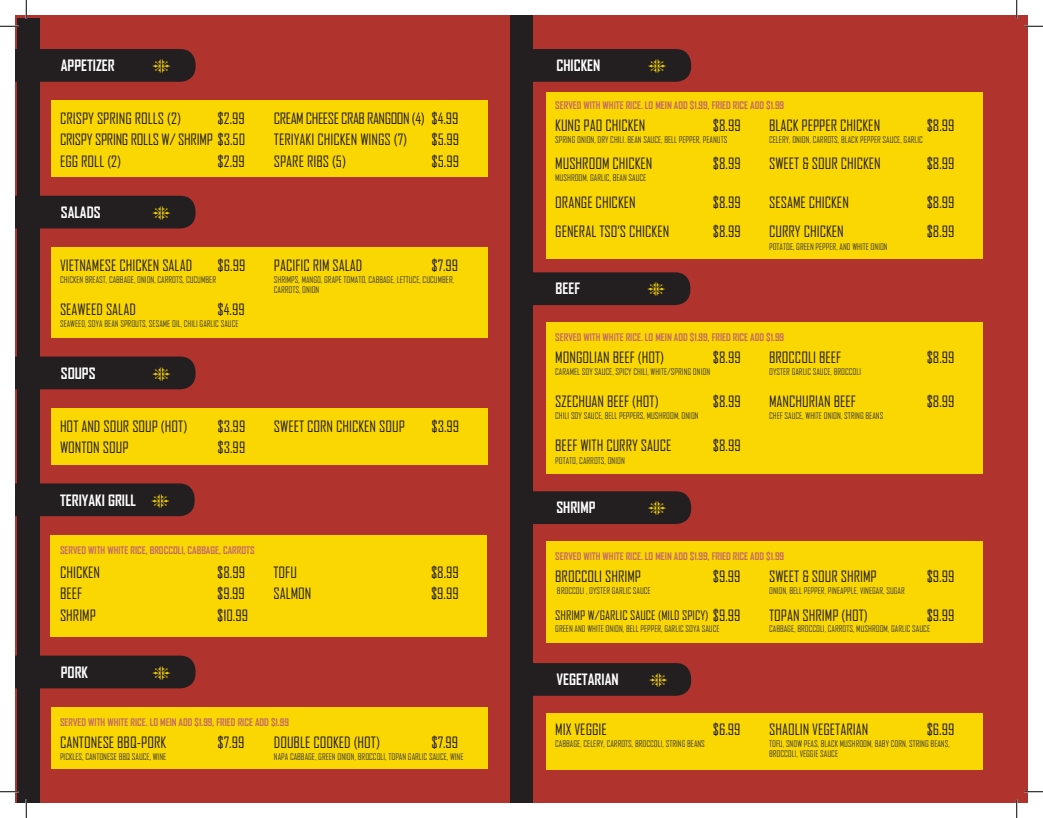
<style>
.page{position:relative;width:1043px;height:818px;background:#fff}
.page>*{position:absolute;margin:0;border:0;box-sizing:border-box;transform-origin:0 0}
.t1{font:15px "Agency FB";color:#231f20}
.t2{font:700 15px "Agency FB";color:#fff}
.t3{font:15px "Agency FB";letter-spacing:-.03em;color:#231f20}
.t4{font:15px "Agency FB";letter-spacing:-.02em;color:#231f20}
.t5{font:12.5px "Agency FB";color:#231f20}
.t6{font:700 10px "Agency FB";color:#c46a68}
.t7{font:8.75px/10.5px "Agency FB";color:#3e3e3f}
.s1{font-size:15px}
</style>
<div class="page">
<div style="left:15px;top:15px;width:1013px;height:787px;background:#b0332d"></div>
<div style="left:51px;top:101px;width:437px;height:76px;background:#fbd701"></div>
<div style="left:50px;top:535px;width:437px;height:101px;background:#fbd701"></div>
<div style="left:51px;top:408px;width:437px;height:56px;background:#fbd701"></div>
<div style="left:51px;top:247px;width:437px;height:90px;background:#fbd701"></div>
<div style="left:546px;top:322px;width:436px;height:152px;background:#fbd701"></div>
<div style="left:545px;top:93px;width:437px;height:166px;background:#fbd701"></div>
<div style="left:545px;top:541px;width:437px;height:101px;background:#fbd701"></div>
<div style="left:51px;top:707px;width:437px;height:62px;background:#fbd701"></div>
<div style="left:545px;top:712px;width:437px;height:57px;background:#fbd701"></div>
<div style="left:510px;top:15px;width:22px;height:787px;background:#231f20"></div>
<div style="left:17px;top:18px;width:22px;height:784px;background:#231f20"></div>
<svg style="left:0;top:25px;width:19px;height:2px"></svg>
<svg style="left:1024px;top:25px;width:18px;height:2px"></svg>
<svg style="left:0;top:790px;width:19px;height:2px"></svg>
<svg style="left:1024px;top:791px;width:18px;height:1px"></svg>
<svg style="left:25px;top:0;width:2px;height:19px"></svg>
<svg style="left:25px;top:799px;width:2px;height:19px"></svg>
<svg style="left:1016px;top:0;width:1px;height:19px"></svg>
<svg style="left:1015px;top:799px;width:2px;height:19px"></svg>
<div style="left:15px;top:49px;width:180px;height:33px;background:#231f20"></div>
<div style="left:15px;top:483px;width:180px;height:33px;background:#231f20"></div>
<div style="left:15px;top:196px;width:180px;height:32px;background:#231f20"></div>
<div style="left:532px;top:272px;width:158px;height:33px;background:#231f20"></div>
<div style="left:532px;top:49px;width:159px;height:33px;background:#231f20"></div>
<div style="left:532px;top:491px;width:159px;height:33px;background:#231f20"></div>
<div style="left:15px;top:655px;width:180px;height:33px;background:#231f20"></div>
<div style="left:15px;top:356px;width:180px;height:33px;background:#231f20"></div>
<div style="left:532px;top:663px;width:159px;height:32px;background:#231f20"></div>
<h1 class="t2" style="left:61px;top:56px;width:55px">APPETIZER</h1>
<h1 class="t1" style="left:60px;top:109px;width:122px">CRISPY SPRING ROLLS (2)</h1>
<h1 class="t1" style="left:218px;top:109px;width:29px">$2.99</h1>
<h1 class="t3" style="left:274px;top:109px;width:186px">CREAM CHEESE CRAB RANGOON (4) $4.99</h1>
<h1 class="t4" style="left:60px;top:130px;width:187px">CRISPY SPRING ROLLS W/ SHRIMP $3.50</h1>
<h1 class="t1" style="left:274px;top:130px;width:135px">TERIYAKI CHICKEN WINGS (7)</h1>
<h1 class="t1" style="left:431px;top:130px;width:29px">$5.99</h1>
<h1 class="t1" style="left:60px;top:152px;width:63px">EGG ROLL (2)</h1>
<h1 class="t1" style="left:218px;top:152px;width:29px">$2.99</h1>
<h1 class="t1" style="left:274px;top:152px;width:74px">SPARE RIBS (5)</h1>
<h1 class="t1" style="left:431px;top:152px;width:29px">$5.99</h1>
<h1 class="t2" style="left:61px;top:203px;width:41px">SALADS</h1>
<h1 class="t1" style="left:60px;top:256px;width:134px">VIETNAMESE CHICKEN SALAD</h1>
<h1 class="t1" style="left:218px;top:256px;width:29px">$6.99</h1>
<h1 class="t1" style="left:274px;top:256px;width:90px">PACIFIC RIM SALAD</h1>
<h1 class="t1" style="left:431px;top:256px;width:28px">$7.99</h1>
<p class="t7" style="left:60px;top:274px;width:158px">CHICKEN BREAST, CABBAGE, ONION, CARROTS, CUCUMBER</p>
<p class="t7" style="left:274px;top:274px;width:182px">SHRIMPS, MANGO, GRAPE TOMATO, CABBAGE, LETTUCE, CUCUMBER,<br>CARROTS, ONION</p>
<h1 class="t1" style="left:60px;top:300px;width:77px">SEAWEED SALAD</h1>
<h1 class="t1" style="left:218px;top:300px;width:29px">$4.99</h1>
<p class="t7" style="left:60px;top:318px;width:180px">SEAWEED, SOYA BEAN SPROUTS, SESAME OIL, CHILI GARLIC SAUCE</p>
<h1 class="t2" style="left:61px;top:363px;width:36px">SOUPS</h1>
<h1 class="t1" style="left:60px;top:417px;width:129px">HOT AND SOUR SOUP (HOT)</h1>
<h1 class="t1" style="left:218px;top:417px;width:29px">$3.99</h1>
<h1 class="t1" style="left:274px;top:417px;width:132px">SWEET CORN CHICKEN SOUP</h1>
<h1 class="t1" style="left:431px;top:417px;width:29px">$3.99</h1>
<h1 class="t1" style="left:60px;top:438px;width:70px">WONTON SOUP</h1>
<h1 class="t1" style="left:218px;top:438px;width:29px">$3.99</h1>
<h1 class="t2" style="left:60px;top:490px;width:78px">TERIYAKI GRILL</h1>
<p class="t6" style="left:60px;top:544px;width:196px">SERVED WITH WHITE RICE, BROCCOLI, CABBAGE, CARROTS</p>
<h1 class="t1" style="left:60px;top:563px;width:42px">CHICKEN</h1>
<h1 class="t1" style="left:217px;top:563px;width:29px">$8.99</h1>
<h1 class="t1" style="left:273px;top:563px;width:25px">TOFU</h1>
<h1 class="t1" style="left:431px;top:563px;width:29px">$8.99</h1>
<h1 class="t1" style="left:60px;top:584px;width:24px">BEEF</h1>
<h1 class="t1" style="left:217px;top:584px;width:29px">$9.99</h1>
<h1 class="t1" style="left:273px;top:584px;width:40px">SALMON</h1>
<h1 class="t1" style="left:431px;top:584px;width:29px">$9.99</h1>
<h1 class="t1" style="left:60px;top:606px;width:37px">SHRIMP</h1>
<h1 class="t1" style="left:217px;top:606px;width:32px">$10.99</h1>
<h1 class="t2" style="left:61px;top:662px;width:29px">PORK</h1>
<p class="t6" style="left:60px;top:716px;width:230px">SERVED WITH WHITE RICE. LO MEIN ADD $1.99, FRIED RICE ADD $1.99</p>
<h1 class="t1" style="left:60px;top:733px;width:108px">CANTONESE BBQ‐PORK</h1>
<h1 class="t1" style="left:218px;top:733px;width:28px">$7.99</h1>
<h1 class="t1" style="left:274px;top:733px;width:108px">DOUBLE COOKED (HOT)</h1>
<h1 class="t1" style="left:431px;top:733px;width:28px">$7.99</h1>
<p class="t7" style="left:60px;top:750px;width:108px">PICKLES, CANTONESE BBQ SAUCE, WINE</p>
<p class="t7" style="left:274px;top:750px;width:191px">NAPA CABBAGE, GREEN ONION, BROCCOLI, TOPAN GARLIC SAUCE, WINE</p>
<h1 class="t2" style="left:556px;top:56px;width:45px">CHICKEN</h1>
<p class="t6" style="left:555px;top:99px;width:230px">SERVED WITH WHITE RICE. LO MEIN ADD $1.99, FRIED RICE ADD $1.99</p>
<h1 class="t1" style="left:555px;top:116px;width:92px">KUNG PAO CHICKEN</h1>
<h1 class="t1" style="left:712px;top:116px;width:29px">$8.99</h1>
<h1 class="t1" style="left:769px;top:116px;width:113px">BLACK PEPPER CHICKEN</h1>
<h1 class="t1" style="left:926px;top:116px;width:29px">$8.99</h1>
<p class="t7" style="left:555px;top:134px;width:174px">SPRING ONION, DRY CHILI. BEAN SAUCE, BELL PEPPER, PEANUTS</p>
<p class="t7" style="left:769px;top:134px;width:155px">CELERY, ONION, CARROTS, BLACK PEPPER SAUCE, GARLIC</p>
<h1 class="t1" style="left:555px;top:155px;width:99px">MUSHROOM CHICKEN</h1>
<h1 class="t1" style="left:712px;top:155px;width:29px">$8.99</h1>
<h1 class="t1" style="left:769px;top:155px;width:113px">SWEET &amp; SOUR CHICKEN</h1>
<h1 class="t1" style="left:926px;top:155px;width:29px">$8.99</h1>
<p class="t7" style="left:555px;top:172px;width:93px">MUSHROOM, GARLIC, BEAN SAUCE</p>
<h1 class="t1" style="left:555px;top:193px;width:82px">ORANGE CHICKEN</h1>
<h1 class="t1" style="left:712px;top:193px;width:29px">$8.99</h1>
<h1 class="t1" style="left:769px;top:193px;width:81px">SESAME CHICKEN</h1>
<h1 class="t1" style="left:926px;top:193px;width:29px">$8.99</h1>
<h1 class="t1" style="left:555px;top:222px;width:115px">GENERAL TSO’S CHICKEN</h1>
<h1 class="t1" style="left:712px;top:222px;width:29px">$8.99</h1>
<h1 class="t1" style="left:769px;top:222px;width:76px">CURRY CHICKEN</h1>
<h1 class="t1" style="left:926px;top:222px;width:29px">$8.99</h1>
<h1 class="t2" style="left:555px;top:279px;width:26px">BEEF</h1>
<p class="t7" style="left:769px;top:241px;width:120px">POTATOE, GREEN PEPPER, AND WHITE ONION</p>
<p class="t6" style="left:555px;top:331px;width:230px">SERVED WITH WHITE RICE. LO MEIN ADD $1.99, FRIED RICE ADD $1.99</p>
<h1 class="t1" style="left:555px;top:348px;width:110px">MONGOLIAN BEEF (HOT)</h1>
<h1 class="t1" style="left:712px;top:348px;width:29px">$8.99</h1>
<h1 class="t1" style="left:769px;top:348px;width:74px">BROCCOLI BEEF</h1>
<h1 class="t1" style="left:926px;top:348px;width:29px">$8.99</h1>
<p class="t7" style="left:555px;top:366px;width:156px">CARAMEL SOY SAUCE, SPICY CHILI, WHITE/SPRING ONION</p>
<p class="t7" style="left:769px;top:366px;width:94px">OYSTER GARLIC SAUCE, BROCCOLI</p>
<h1 class="t1" style="left:555px;top:392px;width:105px">SZECHUAN BEEF (HOT)</h1>
<h1 class="t1" style="left:712px;top:392px;width:29px">$8.99</h1>
<h1 class="t1" style="left:769px;top:392px;width:88px">MANCHURIAN BEEF</h1>
<h1 class="t1" style="left:926px;top:392px;width:29px">$8.99</h1>
<p class="t7" style="left:555px;top:410px;width:145px">CHILI SOY SAUCE, BELL PEPPERS, MUSHROOM, ONION</p>
<p class="t7" style="left:769px;top:410px;width:116px">CHEF SAUCE, WHITE ONION, STRING BEANS</p>
<h1 class="t1" style="left:555px;top:436px;width:118px">BEEF WITH CURRY SAUCE</h1>
<h1 class="t1" style="left:712px;top:436px;width:29px">$8.99</h1>
<p class="t7" style="left:555px;top:455px;width:71px">POTATO, CARROTS, ONION</p>
<h1 class="t2" style="left:556px;top:498px;width:41px">SHRIMP</h1>
<p class="t6" style="left:555px;top:550px;width:230px">SERVED WITH WHITE RICE. LO MEIN ADD $1.99, FRIED RICE ADD $1.99</p>
<h1 class="t1" style="left:555px;top:567px;width:87px">BROCCOLI SHRIMP</h1>
<h1 class="t1" style="left:712px;top:567px;width:29px">$9.99</h1>
<h1 class="t1" style="left:769px;top:567px;width:109px">SWEET &amp; SOUR SHRIMP</h1>
<h1 class="t1" style="left:926px;top:567px;width:29px">$9.99</h1>
<p class="t7" style="left:557px;top:585px;width:95px">BROCCOLI , OYSTER GARLIC SAUCE</p>
<p class="t7" style="left:769px;top:585px;width:137px">ONION, BELL PEPPER, PINEAPPLE, VINEGAR, SUGAR</p>
<h2 class="t5" style="left:555px;top:607px;width:187px">SHRIMP W/GARLIC SAUCE (MILD SPICY) <span class="s1">$9.99</span></h2>
<h1 class="t1" style="left:769px;top:606px;width:100px">TOPAN SHRIMP (HOT)</h1>
<h1 class="t1" style="left:926px;top:606px;width:29px">$9.99</h1>
<p class="t7" style="left:555px;top:623px;width:166px">GREEN AND WHITE ONION, BELL PEPPER, GARLIC SOYA SAUCE</p>
<p class="t7" style="left:769px;top:623px;width:162px">CABBAGE, BROCCOLI, CARROTS, MUSHROOM, GARLIC SAUCE</p>
<h1 class="t2" style="left:556px;top:670px;width:64px">VEGETARIAN</h1>
<h1 class="t1" style="left:555px;top:720px;width:53px">MIX VEGGIE</h1>
<h1 class="t1" style="left:712px;top:720px;width:29px">$6.99</h1>
<h1 class="t1" style="left:769px;top:720px;width:101px">SHAOLIN VEGETARIAN</h1>
<h1 class="t1" style="left:926px;top:720px;width:29px">$6.99</h1>
<p class="t7" style="left:555px;top:738px;width:151px">CABBAGE, CELERY, CARROTS, BROCCOLI, STRING BEANS</p>
<p class="t7" style="left:769px;top:738px;width:182px">TOFU, SNOW PEAS, BLACK MUSHROOM, BABY CORN, STRING BEANS,<br>BROCCOLI, VEGGIE SAUCE</p>
</div>
